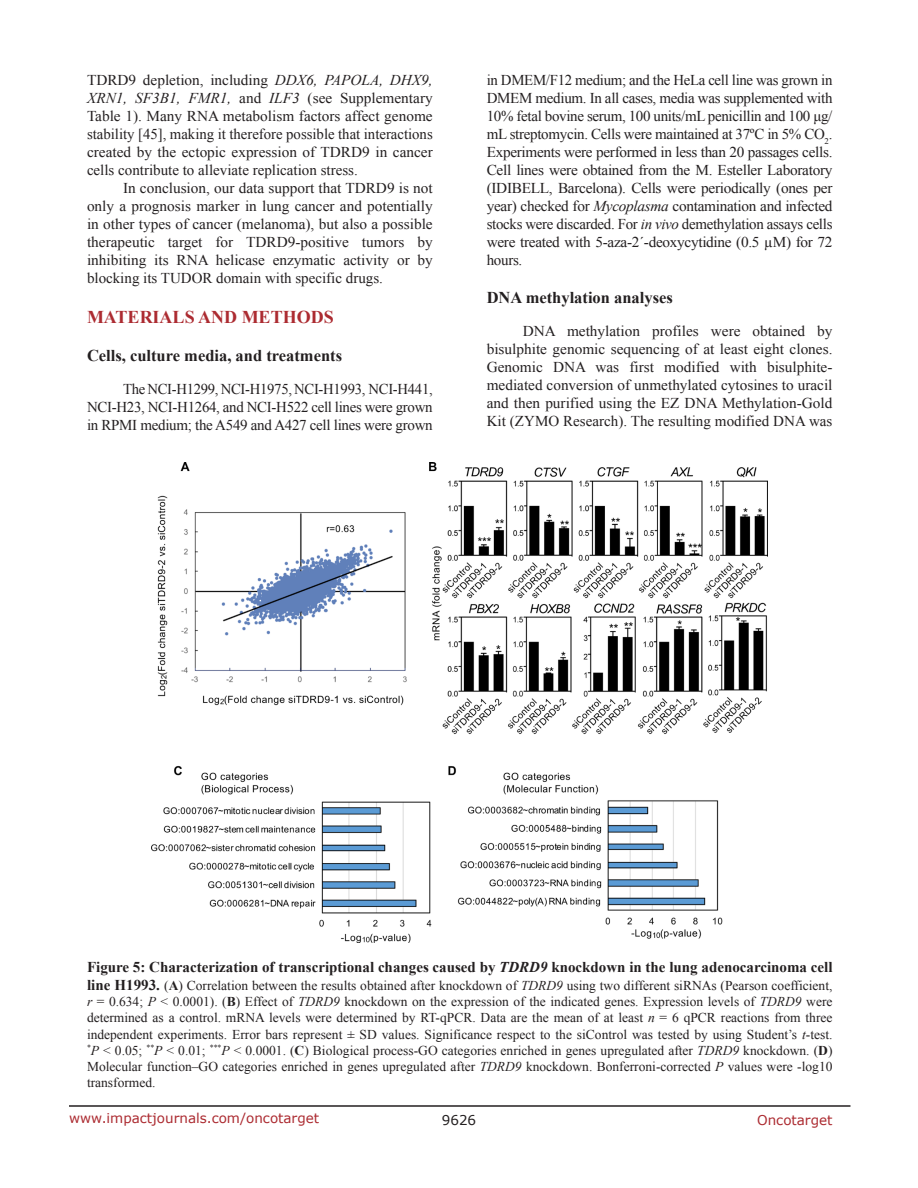
<style>
.page{position:relative;width:918px;height:1188px;background:#fff}
.page>*{position:absolute;margin:0;border:0;box-sizing:border-box;transform-origin:0 0}
.Heading{font:700 18px "Times New Roman";color:#ac2b31}
.SubHeading{font:700 16.5px "Times New Roman";color:#231f20}
.SubHeading_middle{font:700 16.5px "Times New Roman";color:#231f20}
.BodyText{font:15px/18px "Times New Roman";color:#231f20;text-align:justify}
.FigureText{font:700 15px "Times New Roman";color:#231f20}
.FigureText-2{font:13.5px/16.2px "Times New Roman";color:#231f20;text-align:justify}
.t1{font:13.5px "Verdana";color:#ac2b31}
.t2{font:13.5px "Verdana";color:#231f20}
.s1{font-style:italic}
.s2{font-weight:700;font-size:15px}
.s3{font-weight:700}
</style>
<div class="page">
<hr style="left:69px;top:1105px;width:781px;height:2px;background:#231f20">
<img style="left:152px;top:462px;width:616px;height:481px">
<p class="BodyText" style="left:87px;top:71px;width:347px">TDRD9 depletion, including <span class="s1">DDX6, PAPOLA, DHX9, XRN1, SF3B1, FMR1,</span> and <span class="s1">ILF3</span> (see Supplementary Table 1). Many RNA metabolism factors affect genome stability [45], making it therefore possible that interactions created by the ectopic expression of TDRD9 in cancer cells contribute to alleviate replication stress.</p>
<p class="BodyText" style="left:87px;top:179px;width:347px;text-indent:36px">In conclusion, our data support that TDRD9 is not only a prognosis marker in lung cancer and potentially in other types of cancer (melanoma), but also a possible therapeutic target for TDRD9-positive tumors by inhibiting its RNA helicase enzymatic activity or by blocking its TUDOR domain with specific drugs.</p>
<p class="Heading" style="left:87px;top:305px;width:248px">MATERIALS AND METHODS</p>
<p class="SubHeading" style="left:87px;top:344px;width:257px">Cells, culture media, and treatments</p>
<p class="BodyText" style="left:87px;top:380px;width:347px;text-indent:36px">The NCI-H1299, NCI-H1975, NCI-H1993, NCI-H441, NCI-H23, NCI-H1264, and NCI-H522 cell lines were grown in RPMI medium; the A549 and A427 cell lines were grown</p>
<p class="BodyText" style="left:487px;top:71px;width:347px">in DMEM/F12 medium; and the HeLa cell line was grown in DMEM medium. In all cases, media was supplemented with 10% fetal bovine serum, 100 units/mL penicillin and 100 μg/ mL streptomycin. Cells were maintained at 37ºC in 5% CO<sub>2</sub>.<br>Experiments were performed in less than 20 passages cells.<br>Cell lines were obtained from the M. Esteller Laboratory (IDIBELL, Barcelona). Cells were periodically (ones per year) checked for <span class="s1">Mycoplasma</span> contamination and infected stocks were discarded. For <span class="s1">in vivo</span> demethylation assays cells were treated with 5-aza-2´-deoxycytidine (0.5 µM) for 72 hours.</p>
<p class="SubHeading_middle" style="left:487px;top:286px;width:188px">DNA methylation analyses</p>
<p class="BodyText" style="left:487px;top:322px;width:347px;text-indent:36px">DNA methylation profiles were obtained by bisulphite genomic sequencing of at least eight clones.<br>Genomic DNA was first modified with bisulphite&shy;mediated conversion of unmethylated cytosines to uracil and then purified using the EZ DNA Methylation-Gold Kit (ZYMO Research). The resulting modified DNA was</p>
<p class="FigureText" style="left:87px;top:957px;width:747px">Figure 5: Characterization of transcriptional changes caused by <span class="s1">TDRD9</span> knockdown in the lung adenocarcinoma cell</p>
<p class="FigureText-2" style="left:87px;top:977px;width:747px"><span class="s2">line H1993.</span> (<span class="s3">A</span>) Correlation between the results obtained after knockdown of <span class="s1">TDRD9</span> using two different siRNAs (Pearson coefficient, <span class="s1">r</span> = 0.634; <span class="s1">P</span> &lt; 0.0001). (<span class="s3">B</span>) Effect of <span class="s1">TDRD9</span> knockdown on the expression of the indicated genes. Expression levels of <span class="s1">TDRD9</span> were determined as a control. mRNA levels were determined by RT-qPCR. Data are the mean of at least <span class="s1">n</span> = 6 qPCR reactions from three independent experiments. Error bars represent ± SD values. Significance respect to the siControl was tested by using Student’s <span class="s1">t</span>-test. <sup>*</sup><span class="s1">P</span> &lt; 0.05; <sup>**</sup><span class="s1">P</span> &lt; 0.01; <sup>***</sup><span class="s1">P</span> &lt; 0.0001. (<span class="s3">C</span>) Biological process-GO categories enriched in genes upregulated after <span class="s1">TDRD9</span> knockdown. (<span class="s3">D</span>)<br>Molecular function–GO categories enriched in genes upregulated after <span class="s1">TDRD9</span> knockdown. Bonferroni-corrected <span class="s1">P</span> values were -log10 transformed.</p>
<p class="t1" style="left:69px;top:1109px;width:252px">www.impactjournals.com/oncotarget</p>
<p class="t2" style="left:442px;top:1111px;width:36px">9626</p>
<p class="t1" style="left:757px;top:1111px;width:77px">Oncotarget</p>
</div>
